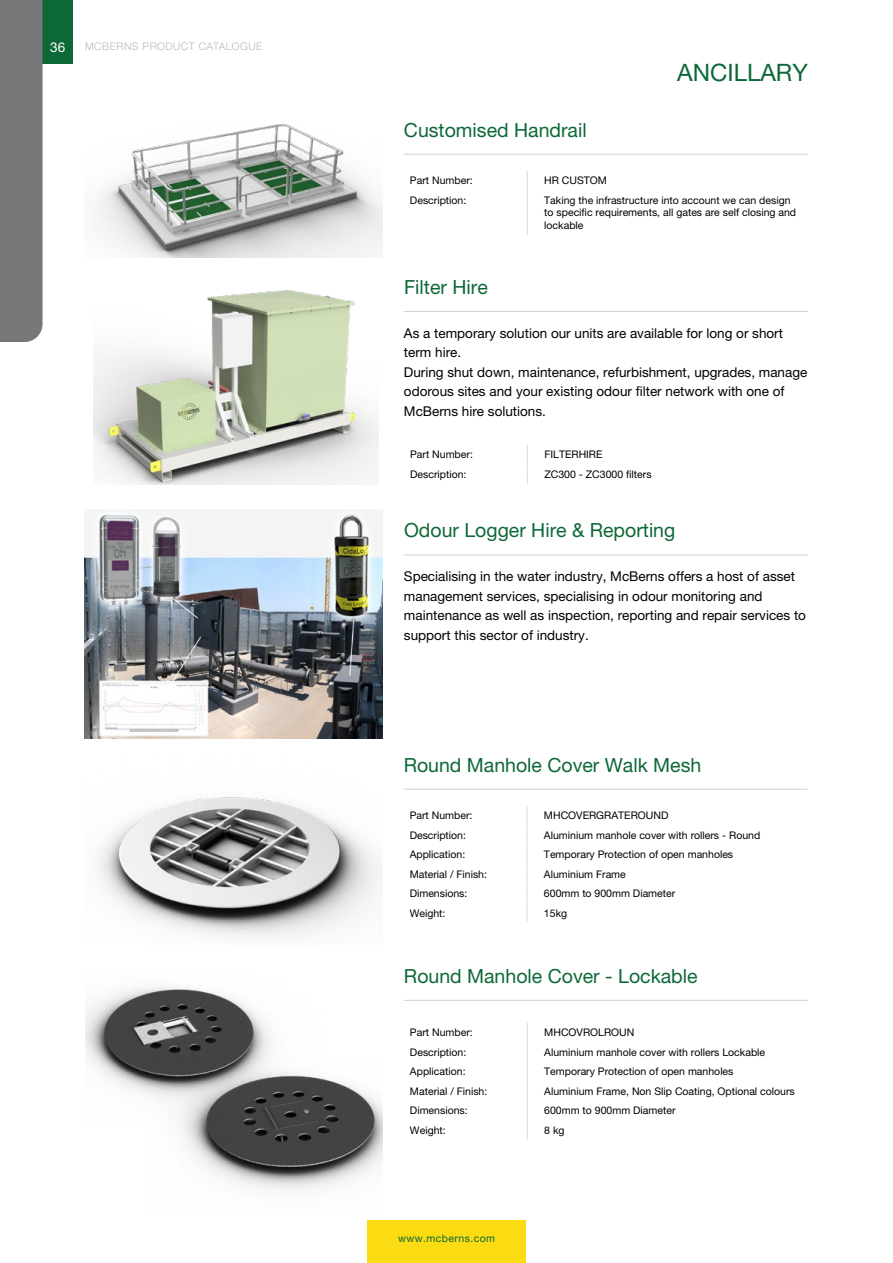
<style>
.page{position:relative;width:893px;height:1263px;background:#fff}
.page>*{position:absolute;margin:0;border:0;box-sizing:border-box;transform-origin:0 0}
.t1{font:24px "Helvetica Neue LT Pro";color:#0d6837}
.t2{font:19.5px "Helvetica Neue LT Pro";color:#0d6837}
.t3{font:13.5px/19.5px "Helvetica Neue LT Pro";color:#000}
.t4{font:13.5px "Helvetica Neue LT Pro";color:#fff}
.t5{font:10.5px/12.6px "Helvetica Neue LT Pro";color:#000}
.t6{font:300 10.5px "Helvetica Neue LT Pro";letter-spacing:.05em;color:#b6b8ba}
.t7{font:10.5px "Helvetica Neue LT Pro";letter-spacing:.04em;color:#0d6837}
</style>
<div class="page">
<div style="left:43px;top:0;width:30px;height:64px;background:#0d6837"></div>
<div style="left:367px;top:1220px;width:159px;height:43px;background:#fbdc13"></div>
<hr style="left:404px;top:154px;width:404px;height:1px;background:#d1d3d4">
<svg style="left:527px;top:171px;width:1px;height:19px"></svg>
<hr style="left:527px;top:190px;width:1px;height:45px;background:#dcddde">
<img style="left:98px;top:124px;width:285px;height:133px">
<hr style="left:404px;top:311px;width:404px;height:1px;background:#d1d3d4">
<hr style="left:404px;top:554px;width:404px;height:1px;background:#d1d3d4">
<svg style="left:527px;top:445px;width:1px;height:39px"></svg>
<img style="left:93px;top:290px;width:285px;height:194px">
<img style="left:85px;top:510px;width:298px;height:228px">
<div style="left:0;top:0;width:43px;height:342px;background:#757779"></div>
<img style="left:98px;top:797px;width:282px;height:141px">
<hr style="left:404px;top:788px;width:404px;height:2px;background:#d1d3d4">
<svg style="left:526px;top:806px;width:1px;height:116px"></svg>
<img style="left:85px;top:986px;width:186px;height:107px">
<hr style="left:404px;top:1000px;width:404px;height:1px;background:#d1d3d4">
<svg style="left:527px;top:1022px;width:1px;height:117px"></svg>
<img style="left:144px;top:1055px;width:239px;height:135px">
<p class="t4" style="left:50px;top:39px;width:17px">36</p>
<p class="t6" style="left:85px;top:40px;width:179px">MCBERNS PRODUCT CATALOGUE</p>
<h1 class="t1" style="left:677px;top:58px;width:132px">ANCILLARY</h1>
<h2 class="t2" style="left:404px;top:118px;width:184px">Customised Handrail</h2>
<p class="t5" style="left:410px;top:174px;width:64px">Part Number:</p>
<p class="t5" style="left:544px;top:174px;width:64px">HR CUSTOM</p>
<p class="t5" style="left:410px;top:193px;width:58px">Description:</p>
<p class="t5" style="left:544px;top:193px;width:253px">Taking the infrastructure into account we can design to specific requirements, all gates are self closing and lockable</p>
<h2 class="t2" style="left:404px;top:275px;width:85px">Filter Hire</h2>
<p class="t3" style="left:404px;top:323px;width:405px">As a temporary solution our units are available for long or short term hire.<br>During shut down, maintenance, refurbishment, upgrades, manage odorous sites and your existing odour filter network with one of McBerns hire solutions.</p>
<p class="t5" style="left:410px;top:448px;width:64px">Part Number:</p>
<p class="t5" style="left:544px;top:448px;width:60px">FILTERHIRE</p>
<p class="t5" style="left:410px;top:468px;width:58px">Description:</p>
<p class="t5" style="left:544px;top:468px;width:109px">ZC300 - ZC3000 filters</p>
<h2 class="t2" style="left:404px;top:519px;width:273px">Odour Logger Hire &amp; Reporting</h2>
<p class="t3" style="left:404px;top:566px;width:404px">Specialising in the water industry, McBerns offers a host of asset management services, specialising in odour monitoring and maintenance as well as inspection, reporting and repair services to support this sector of industry.</p>
<h2 class="t2" style="left:404px;top:753px;width:299px">Round Manhole Cover Walk Mesh</h2>
<p class="t5" style="left:410px;top:809px;width:64px">Part Number:</p>
<p class="t5" style="left:544px;top:809px;width:126px">MHCOVERGRATEROUND</p>
<p class="t5" style="left:410px;top:828px;width:58px">Description:</p>
<p class="t5" style="left:544px;top:828px;width:218px">Aluminium manhole cover with rollers - Round</p>
<p class="t5" style="left:410px;top:848px;width:57px">Application:</p>
<p class="t5" style="left:544px;top:848px;width:191px">Temporary Protection of open manholes</p>
<p class="t5" style="left:410px;top:867px;width:79px">Material / Finish:</p>
<p class="t5" style="left:544px;top:867px;width:83px">Aluminium Frame</p>
<p class="t5" style="left:410px;top:887px;width:59px">Dimensions:</p>
<p class="t5" style="left:544px;top:887px;width:133px">600mm to 900mm Diameter</p>
<p class="t5" style="left:410px;top:906px;width:37px">Weight:</p>
<p class="t5" style="left:544px;top:906px;width:25px">15kg</p>
<h2 class="t2" style="left:404px;top:964px;width:295px">Round Manhole Cover - Lockable</h2>
<p class="t5" style="left:410px;top:1026px;width:64px">Part Number:</p>
<p class="t5" style="left:544px;top:1026px;width:92px">MHCOVROLROUN</p>
<p class="t5" style="left:410px;top:1045px;width:58px">Description:</p>
<p class="t5" style="left:544px;top:1045px;width:222px">Aluminium manhole cover with rollers Lockable</p>
<p class="t5" style="left:410px;top:1065px;width:57px">Application:</p>
<p class="t5" style="left:544px;top:1065px;width:191px">Temporary Protection of open manholes</p>
<p class="t5" style="left:410px;top:1084px;width:79px">Material / Finish:</p>
<p class="t5" style="left:544px;top:1084px;width:252px">Aluminium Frame, Non Slip Coating, Optional colours</p>
<p class="t5" style="left:410px;top:1104px;width:59px">Dimensions:</p>
<p class="t5" style="left:544px;top:1104px;width:133px">600mm to 900mm Diameter</p>
<p class="t5" style="left:410px;top:1123px;width:37px">Weight:</p>
<p class="t5" style="left:544px;top:1123px;width:22px">8 kg</p>
<p class="t7" style="left:398px;top:1231px;width:99px">www.mcberns.com</p>
</div>
